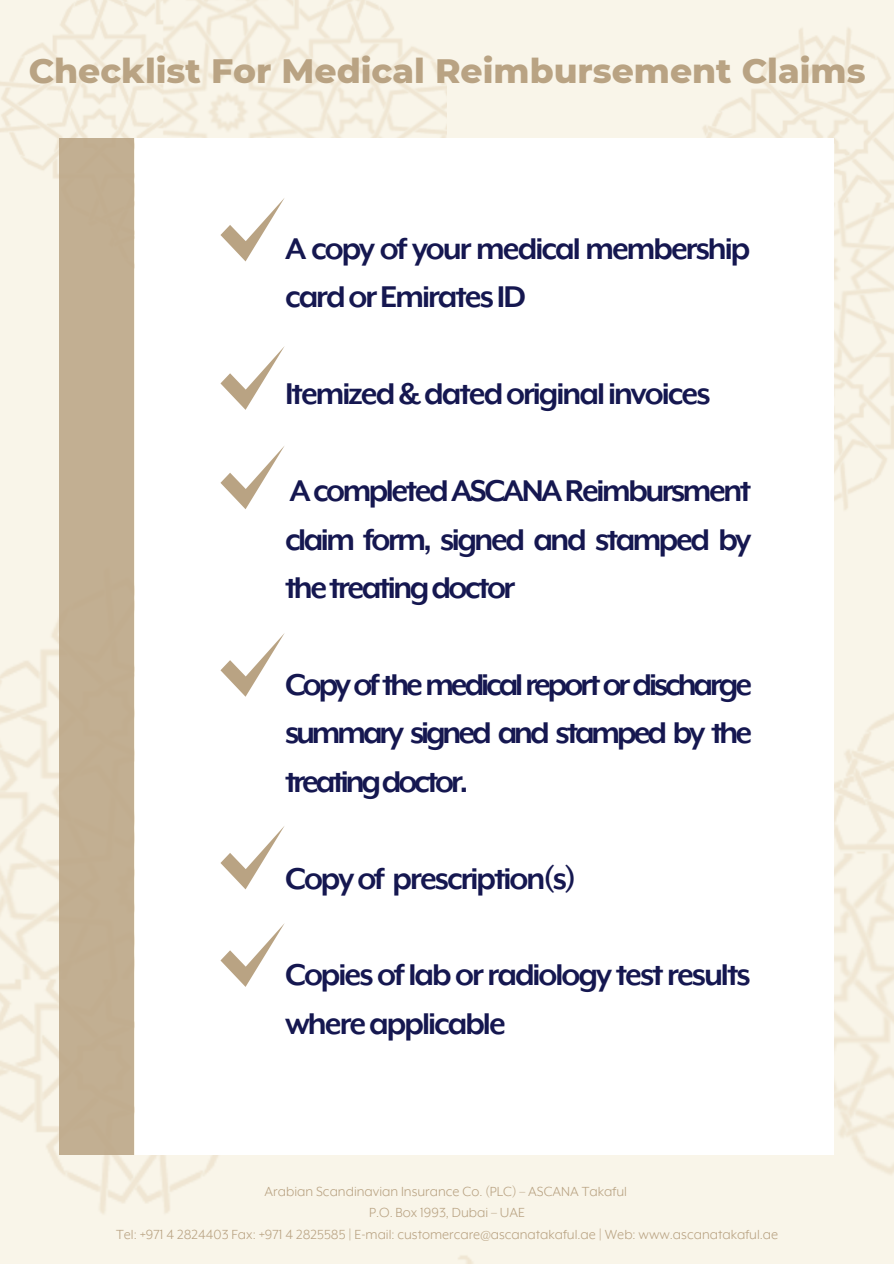
<style>
.page{position:relative;width:894px;height:1264px;background:#fff}
.page>*{position:absolute;margin:0;border:0;box-sizing:border-box;transform-origin:0 0}
.t1{font:700 34.8px/48.4px "Mr Eaves XL Mod OT";letter-spacing:-.055em;color:#151750}
.t2{font:800 34.5px "Montserrat";color:#b9a383}
.t3{font:15.3px "Mr Eaves XL Mod OT";color:#b9a383}
</style>
<div class="page">
<img style="left:0;top:0;width:447px;height:472px">
<img style="left:447px;top:0;width:446px;height:581px">
<img style="left:0;top:472px;width:640px;height:791px">
<div style="left:135px;top:138px;width:698px;height:1016px;background:#fff"></div>
<div style="left:60px;top:138px;width:74px;height:1016px;background:#c2af92"></div>
<svg style="left:220px;top:347px;width:64px;height:63px"></svg>
<svg style="left:220px;top:198px;width:64px;height:63px"></svg>
<svg style="left:220px;top:446px;width:64px;height:63px"></svg>
<svg style="left:220px;top:634px;width:64px;height:62px"></svg>
<svg style="left:220px;top:924px;width:64px;height:62px"></svg>
<svg style="left:220px;top:826px;width:64px;height:63px"></svg>
<p class="t2" style="left:29px;top:50px;width:838px">Checklist For Medical Reimbursement Claims</p>
<p class="t1" style="left:285px;top:226px;width:467px">A copy of your medical membership cardorEmiratesID</p>
<p class="t1" style="left:285px;top:371px;width:427px">Itemized&amp;datedoriginalinvoices</p>
<p class="t1" style="left:285px;top:468px;width:468px;text-align:justify">AcompletedASCANAReimbursment claim form, signed and stamped by thetreatingdoctor</p>
<p class="t1" style="left:285px;top:662px;width:468px;text-align:justify">Copyofthemedicalreportordischarge summary signed and stamped by the treatingdoctor.</p>
<p class="t1" style="left:285px;top:855px;width:293px">Copyof prescription(s)</p>
<p class="t1" style="left:285px;top:952px;width:467px">Copies of lab or radiology test results whereapplicable</p>
<p class="t3" style="left:264px;top:1184px;width:363px">Arabian Scandinavian Insurance Co. (PLC) – ASCANA Takaful</p>
<p class="t3" style="left:369px;top:1205px;width:157px">P.O. Box 1993, Dubai – UAE</p>
<p class="t3" style="left:116px;top:1227px;width:663px">Tel: +971 4 2824403 Fax: +971 4 2825585 | E-mail: customercare@ascanatakaful.ae | Web: www.ascanatakaful.ae</p>
</div>
